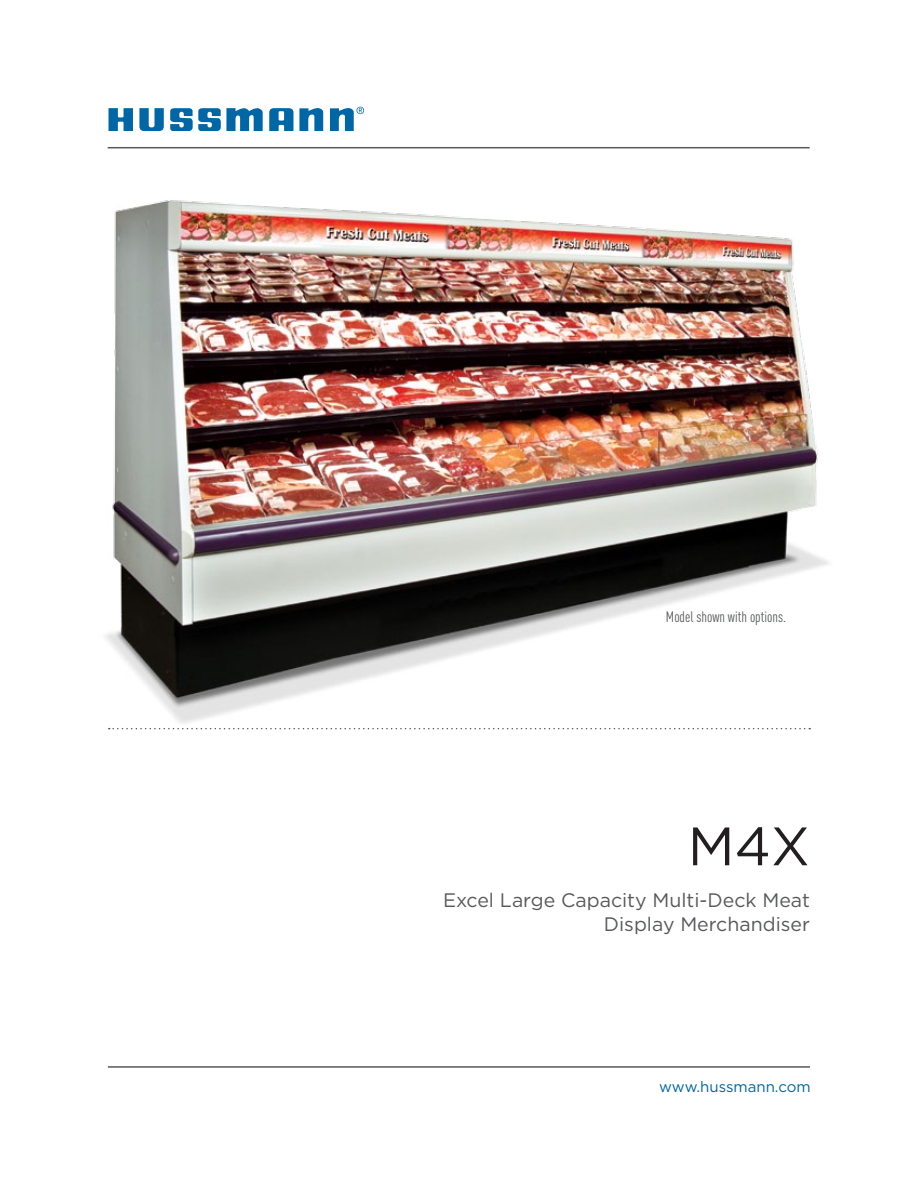
<style>
.page{position:relative;width:918px;height:1188px;background:#fff}
.page>*{position:absolute;margin:0;border:0;box-sizing:border-box;transform-origin:0 0}
.t1{font:54px "Gotham";color:#231f20}
.t2{font:19.5px/24px "Gotham";color:#58595b;text-align:right}
.t3{font:condensed 15px "DINOT";color:#58595b}
.t4{font:15px "Gotham";color:#0065a4}
</style>
<div class="page">
<img style="left:105px;top:200px;width:724px;height:530px">
<svg style="left:109px;top:728px;width:701px;height:1px"></svg>
<svg style="left:139px;top:108px;width:25px;height:23px"></svg>
<svg style="left:170px;top:108px;width:93px;height:23px"></svg>
<svg style="left:109px;top:108px;width:24px;height:23px"></svg>
<svg style="left:330px;top:107px;width:34px;height:24px"></svg>
<svg style="left:269px;top:108px;width:54px;height:23px"></svg>
<hr style="left:108px;top:147px;width:702px;height:1px;background:#58595b">
<hr style="left:108px;top:1066px;width:702px;height:2px;background:#58595b">
<p class="t3" style="left:666px;top:608px;width:122px">Model shown with options.</p>
<h1 class="t1" style="left:688px;top:813px;width:124px">M4X</h1>
<p class="t2" style="left:443px;top:888px;width:369px">Excel Large Capacity Multi-Deck Meat<br>Display Merchandiser</p>
<p class="t4" style="left:659px;top:1078px;width:153px">www.hussmann.com</p>
</div>
